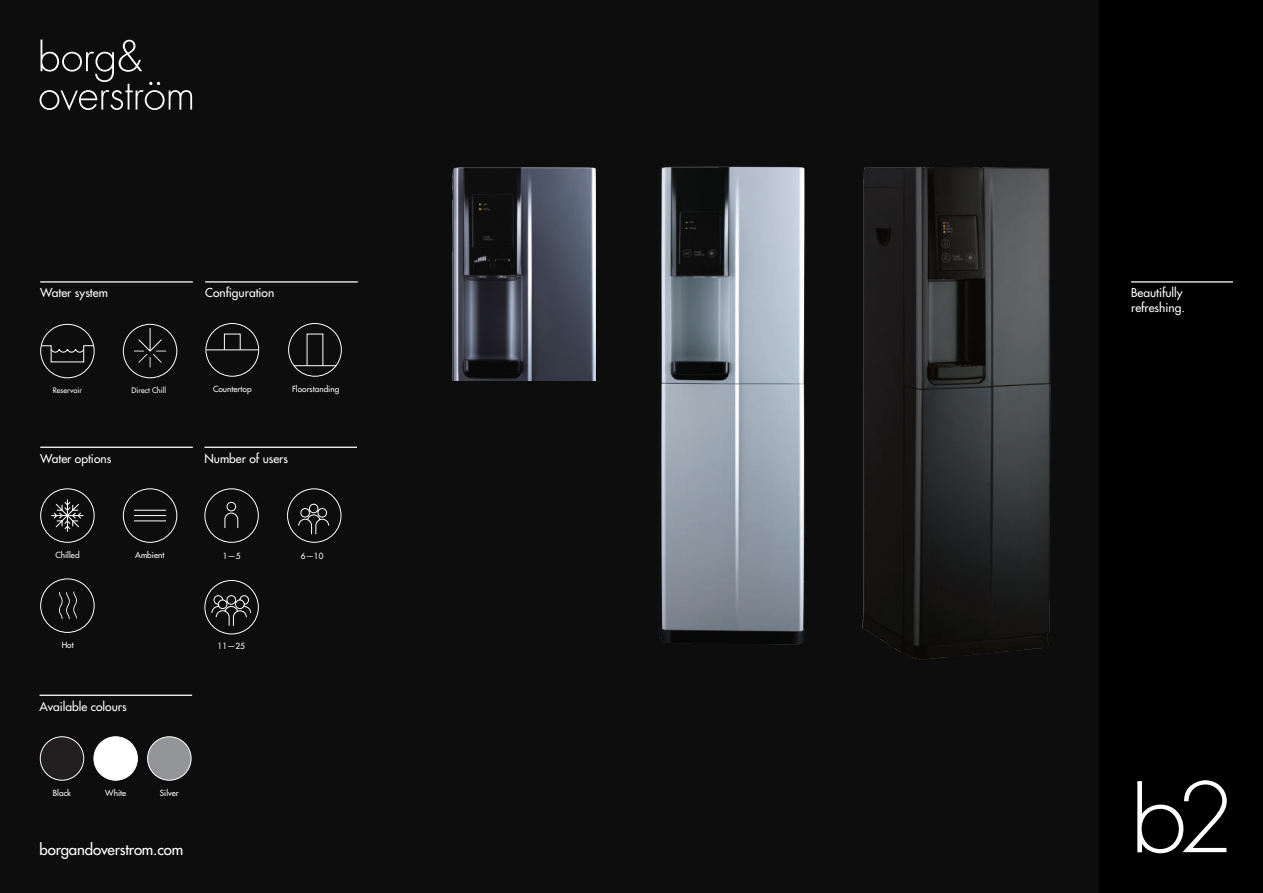
<style>
.page{position:relative;width:1263px;height:893px;background:#0d0d0d}
.page>*{position:absolute;margin:0;border:0;box-sizing:border-box;transform-origin:0 0}
.t1{font:500 15px "Futura Std";letter-spacing:-.01em;color:#fff}
.t2{font:500 12px/15px "Futura Std";color:#fff}
.t3{font:500 8.25px "Futura Std";color:#fff}
.t4{font:500 7.5px "Futura Std";color:#fff}
</style>
<div class="page">
<svg style="left:40px;top:40px;width:152px;height:71px"></svg>
<img style="left:862px;top:167px;width:189px;height:493px">
<img style="left:659px;top:166px;width:146px;height:479px">
<img style="left:452px;top:167px;width:144px;height:214px">
<hr style="left:40px;top:447px;width:153px;height:1px;background:#fff">
<svg style="left:122px;top:488px;width:56px;height:55px"></svg>
<svg style="left:40px;top:488px;width:55px;height:55px"></svg>
<div style="left:40px;top:578px;width:55px;height:55px;border:1px solid #fff;border-radius:50%"></div>
<svg style="left:59px;top:591px;width:18px;height:28px"></svg>
<hr style="left:205px;top:281px;width:153px;height:2px;background:#fff">
<svg style="left:205px;top:323px;width:55px;height:54px"></svg>
<hr style="left:207px;top:349px;width:51px;height:1px;background:#fff">
<svg style="left:288px;top:323px;width:54px;height:54px"></svg>
<hr style="left:294px;top:365px;width:42px;height:1px;background:#fff">
<hr style="left:40px;top:281px;width:153px;height:2px;background:#fff">
<div style="left:123px;top:324px;width:54px;height:54px;border:1px solid #fff;border-radius:50%"></div>
<svg style="left:134px;top:327px;width:32px;height:40px"></svg>
<div style="left:40px;top:324px;width:55px;height:54px;border:1px solid #fff;border-radius:50%"></div>
<svg style="left:40px;top:345px;width:55px;height:18px"></svg>
<hr style="left:40px;top:695px;width:152px;height:1px;background:#fff">
<div style="left:40px;top:737px;width:44px;height:43px;background:#231f20;border-radius:50%"></div>
<div style="left:40px;top:736px;width:44px;height:44px;border:1px solid #fff;border-radius:50%"></div>
<div style="left:94px;top:737px;width:43px;height:43px;background:#fff;border-radius:50%"></div>
<div style="left:94px;top:736px;width:44px;height:44px;border:1px solid #fff;border-radius:50%"></div>
<div style="left:148px;top:737px;width:43px;height:43px;background:#939598;border-radius:50%"></div>
<div style="left:147px;top:736px;width:44px;height:44px;border:1px solid #fff;border-radius:50%"></div>
<hr style="left:204px;top:447px;width:153px;height:1px;background:#fff">
<div style="left:287px;top:488px;width:54px;height:55px;border:1px solid #fff;border-radius:50%"></div>
<svg style="left:298px;top:503px;width:32px;height:32px"></svg>
<svg style="left:224px;top:501px;width:15px;height:27px"></svg>
<div style="left:204px;top:488px;width:55px;height:55px;border:1px solid #fff;border-radius:50%"></div>
<div style="left:204px;top:580px;width:55px;height:54px;border:1px solid #fff;border-radius:50%"></div>
<svg style="left:211px;top:595px;width:40px;height:32px"></svg>
<div style="left:1100px;top:0;width:163px;height:893px;background:#000"></div>
<svg style="left:1137px;top:780px;width:90px;height:73px"></svg>
<hr style="left:1131px;top:281px;width:102px;height:2px;background:#fff">
<p class="t2" style="left:40px;top:286px;width:69px">Water system</p>
<p class="t2" style="left:205px;top:286px;width:71px">Configuration</p>
<p class="t4" style="left:53px;top:386px;width:31px">Reservoir</p>
<p class="t4" style="left:132px;top:386px;width:36px">Direct Chill</p>
<p class="t3" style="left:213px;top:384px;width:40px">Countertop</p>
<p class="t3" style="left:292px;top:384px;width:49px">Floorstanding</p>
<p class="t2" style="left:40px;top:451px;width:73px">Water options</p>
<p class="t2" style="left:204px;top:451px;width:85px">Number of users</p>
<p class="t3" style="left:55px;top:550px;width:26px">Chilled</p>
<p class="t3" style="left:135px;top:549px;width:31px">Ambient</p>
<p class="t3" style="left:62px;top:639px;width:14px">Hot</p>
<p class="t2" style="left:40px;top:699px;width:89px">Available colours</p>
<p class="t3" style="left:53px;top:787px;width:20px">Black</p>
<p class="t3" style="left:105px;top:787px;width:22px">White</p>
<p class="t3" style="left:160px;top:787px;width:20px">Silver</p>
<p class="t1" style="left:40px;top:840px;width:145px">borgandoverstrom.com</p>
<p class="t3" style="left:223px;top:550px;width:19px">1—5</p>
<p class="t3" style="left:301px;top:550px;width:24px">6—10</p>
<p class="t3" style="left:218px;top:641px;width:29px">11—25</p>
<p class="t2" style="left:1131px;top:286px;width:55px">Beautifully refreshing.</p>
</div>
